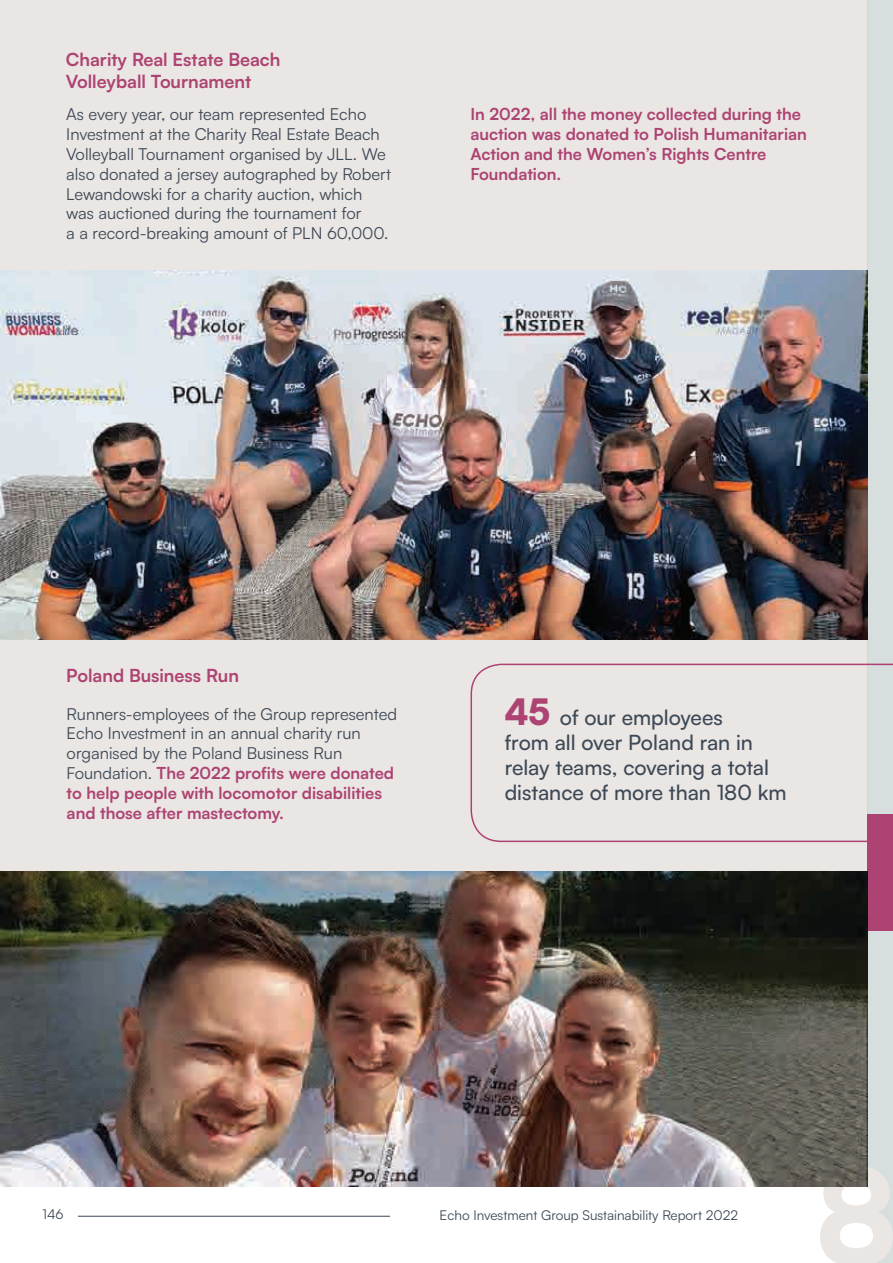
<style>
.page{position:relative;width:893px;height:1263px;background:#fff}
.page>*{position:absolute;margin:0;border:0;box-sizing:border-box;transform-origin:0 0}
.t1{font:500 21px/25.2px "Satoshi";color:#3d4956}
.t2{font:700 18px/21.6px "Satoshi";color:#ad4372}
.t3{font:16.5px/19.8px "Satoshi";color:#3d4956}
.t4{font:700 16.5px/19.8px "Satoshi";color:#ad4372}
.t5{font:13.5px "Satoshi";color:#3d4956}
.s1{font-weight:700;color:#ad4372}
.s2{font-weight:900;font-size:36px;color:#ad4372}
</style>
<div class="page">
<hr style="left:78px;top:1216px;width:312px;height:1px;background:#3d4956">
<div style="left:0;top:0;width:867px;height:1165px;background:#eae6e4"></div>
<svg style="left:820px;top:0;width:73px;height:1263px"></svg>
<div style="left:867px;top:814px;width:26px;height:116px;background:#ad4372"></div>
<img style="left:0;top:270px;width:867px;height:369px">
<img style="left:0;top:871px;width:867px;height:315px">
<svg style="left:470px;top:663px;width:423px;height:180px"></svg>
<p class="t2" style="left:66px;top:48px;width:216px">Charity Real Estate Beach<br>Volleyball Tournament</p>
<p class="t3" style="left:66px;top:104px;width:326px">As every year, our team represented Echo Investment at the Charity Real Estate Beach Volleyball Tournament organised by JLL. We also donated a jersey autographed by Robert Lewandowski for a charity auction, which was auctioned during the tournament for<br>a a record-breaking amount of PLN 60,000.</p>
<p class="t4" style="left:470px;top:103px;width:338px">In 2022, all the money collected during the auction was donated to Polish Humanitarian Action and the Women’s Rights Centre Foundation.</p>
<p class="t2" style="left:66px;top:663px;width:174px">Poland Business Run</p>
<p class="t3" style="left:67px;top:703px;width:332px">Runners-employees of the Group represented Echo Investment in an annual charity run organised by the Poland Business Run Foundation. <span class="s1">The 2022 profits were donated to help people with locomotor disabilities and those after mastectomy.</span></p>
<p class="t1" style="left:505px;top:704px;width:283px"><span class="s2">45</span> of our employees<br>from all over Poland ran in relay teams, covering a total distance of more than 180 km</p>
<p class="t5" style="left:43px;top:1205px;width:22px">146</p>
<p class="t5" style="left:440px;top:1206px;width:300px">Echo Investment Group Sustainability Report 2022</p>
</div>
